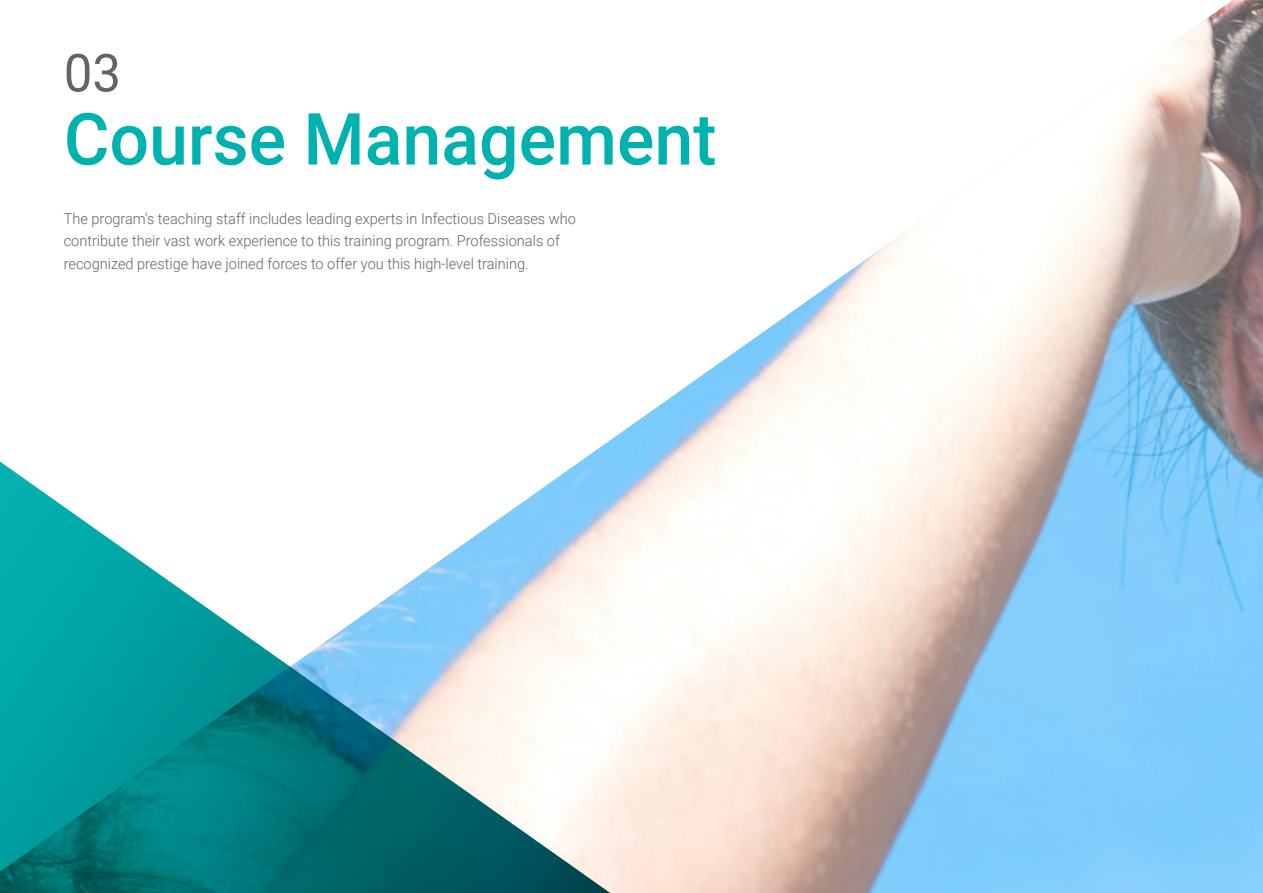
<style>
.page{position:relative;width:1263px;height:893px;background:#fff}
.page>*{position:absolute;margin:0;border:0;box-sizing:border-box;transform-origin:0 0}
.t1{font:500 72px "Roboto";color:#00b2af}
.t2{font:52.5px "Roboto";color:#61646a}
.t3{font:300 15px/22.5px "Roboto";color:#61646a}
</style>
<div class="page">
<img style="left:602px;top:0;width:661px;height:893px">
<svg style="left:0;top:446px;width:640px;height:447px"></svg>
<h2 class="t2" style="left:64px;top:36px;width:59px">03</h2>
<h1 class="t1" style="left:64px;top:89px;width:654px">Course Management</h1>
<p class="t3" style="left:64px;top:207px;width:514px">The program's teaching staff includes leading experts in Infectious Diseases who contribute their vast work experience to this training program. Professionals of recognized prestige have joined forces to offer you this high-level training.</p>
</div>
